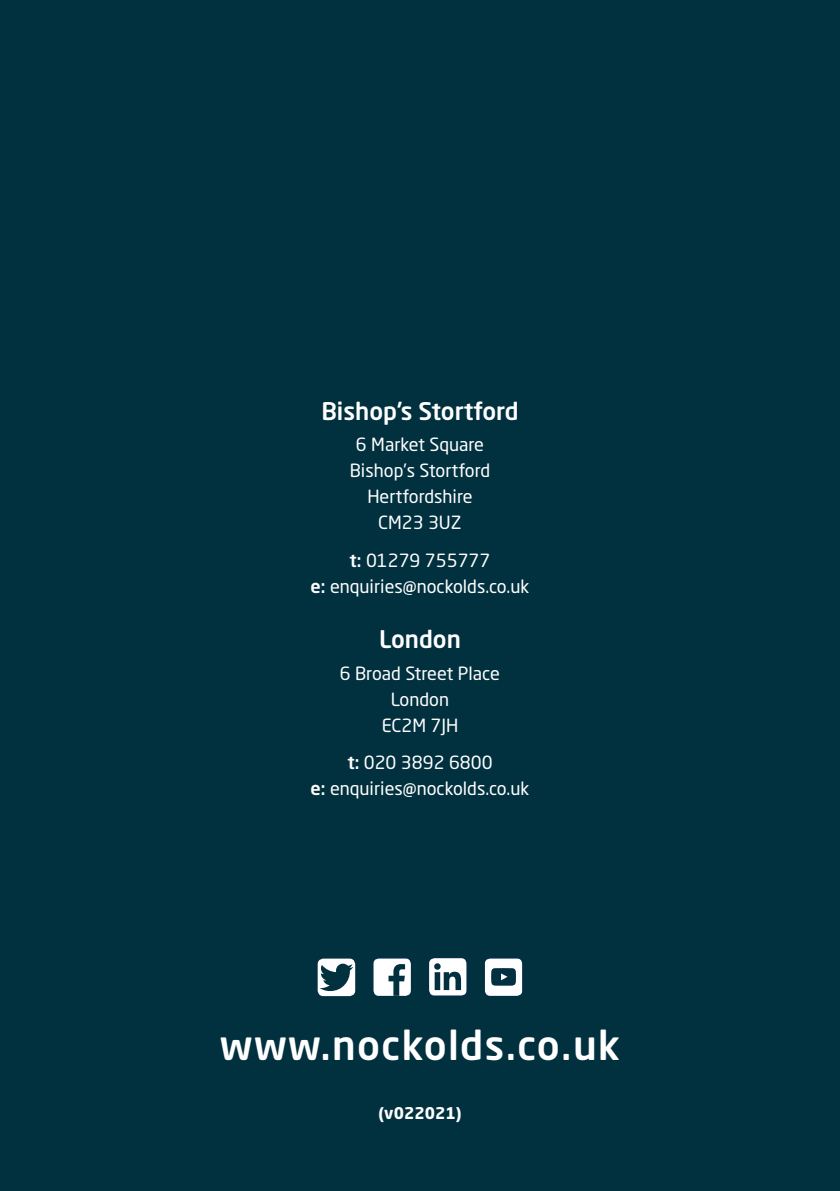
<style>
.page{position:relative;width:840px;height:1191px;background:#fff}
.page>*{position:absolute;margin:0;border:0;box-sizing:border-box;transform-origin:0 0}
.t1{font:500 40px "Neo Sans Std";letter-spacing:.035em;color:#fff}
.t2{font:500 24px "Neo Sans Std";color:#fff}
.t3{font:18px/26px "Neo Sans Std";color:#fff;text-align:center}
.t4{font:700 16px "Neo Sans Std";color:#fff}
.s1{font-weight:500}
</style>
<div class="page">
<div style="left:0;top:0;width:839px;height:1191px;background:#01303f"></div>
<div style="left:317px;top:958px;width:38px;height:38px;background:#fff;border-radius:6px"></div>
<svg style="left:319px;top:963px;width:34px;height:28px"></svg>
<svg style="left:373px;top:958px;width:37px;height:38px"></svg>
<svg style="left:429px;top:958px;width:37px;height:37px"></svg>
<svg style="left:484px;top:958px;width:38px;height:38px"></svg>
<h2 class="t2" style="left:321px;top:395px;width:199px">Bishop’s Stortford</h2>
<p class="t3" style="left:349px;top:431px;width:142px">6 Market Square<br>Bishop’s Stortford<br>Hertfordshire<br>CM23 3UZ</p>
<p class="t3" style="left:310px;top:547px;width:220px"><span class="s1">t:</span> 01279 755777<br><span class="s1">e:</span> enquiries@nockolds.co.uk</p>
<h2 class="t2" style="left:379px;top:624px;width:83px">London</h2>
<p class="t3" style="left:339px;top:660px;width:162px">6 Broad Street Place<br>London<br>EC2M 7JH</p>
<p class="t3" style="left:310px;top:749px;width:220px"><span class="s1">t:</span> 020 3892 6800<br><span class="s1">e:</span> enquiries@nockolds.co.uk</p>
<h1 class="t1" style="left:220px;top:1020px;width:401px">www.nockolds.co.uk</h1>
<p class="t4" style="left:378px;top:1102px;width:84px">(v022021)</p>
</div>
